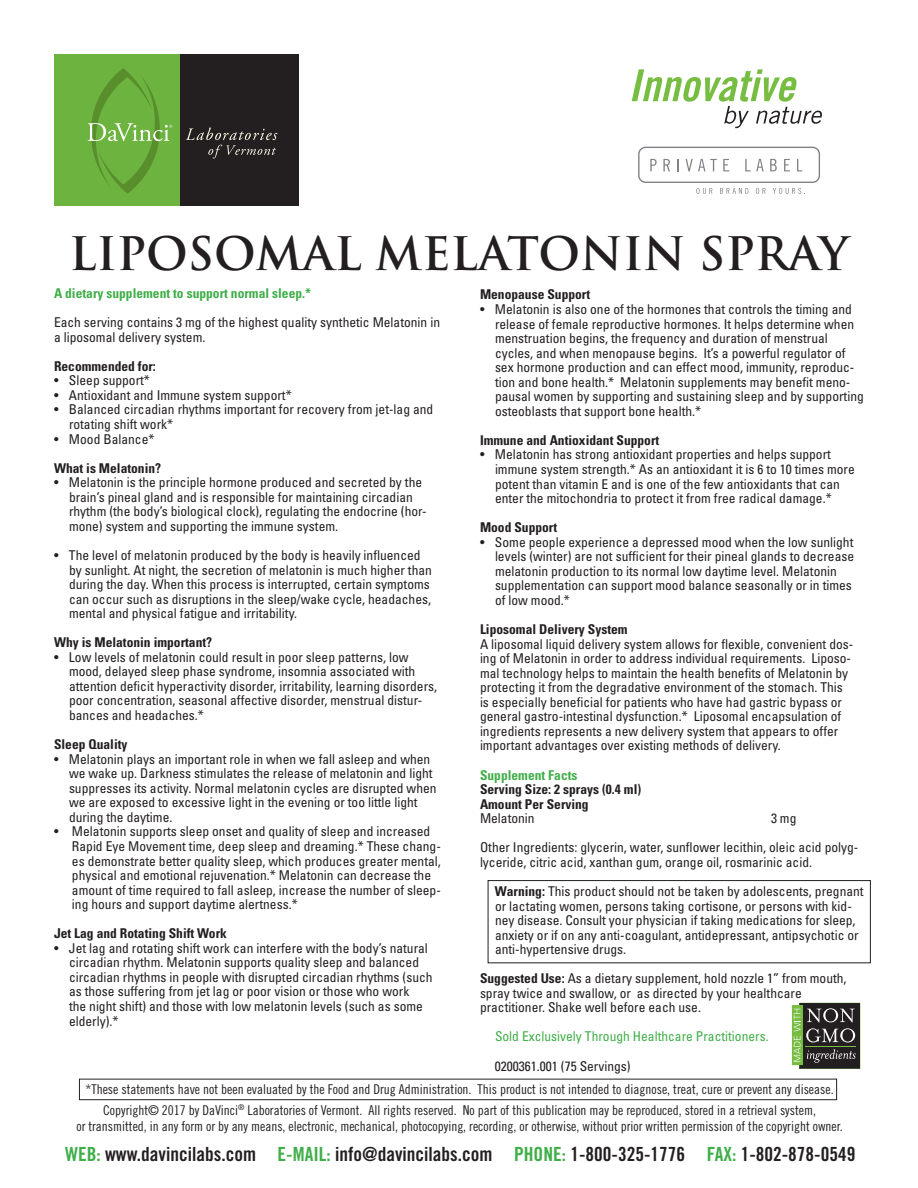
<style>
.page{position:relative;width:918px;height:1188px;background:#fff}
.page>*{position:absolute;margin:0;border:0;box-sizing:border-box;transform-origin:0 0}
.t1{font:700 45px "Trajan";color:#231f20}
.t2{font:19.5px "Trade Gothic Bold Cond Twenty";color:#231f20}
.t3{font:condensed 13.5px/14.5px "Univers";color:#231f20}
.t4{font:13.5px/16.2px "Trade Gothic Cond Eighteen";color:#231f20;text-align:center}
.t5{font:700 condensed 13.5px "Univers";color:#231f20}
.t6{font:700 condensed 13.5px "Univers";color:#40ae49}
.t7{font:condensed 13.5px "Univers";color:#40ae49}
.s1{font-weight:700}
.s2{color:#40ae49}
</style>
<div class="page">
<div style="left:79px;top:1079px;width:758px;height:21px;border:1px solid #231f20"></div>
<div style="left:488px;top:880px;width:383px;height:83px;border:1px solid #231f20"></div>
<div style="left:638px;top:147px;width:182px;height:36px;border:1px solid #808285;border-radius:7px"></div>
<svg style="left:650px;top:159px;width:7px;height:12px"></svg>
<svg style="left:663px;top:159px;width:7px;height:12px"></svg>
<svg style="left:677px;top:159px;width:2px;height:12px"></svg>
<svg style="left:686px;top:159px;width:31px;height:12px"></svg>
<svg style="left:723px;top:159px;width:6px;height:12px"></svg>
<svg style="left:745px;top:159px;width:19px;height:12px"></svg>
<svg style="left:770px;top:159px;width:7px;height:12px"></svg>
<svg style="left:784px;top:159px;width:6px;height:12px"></svg>
<svg style="left:797px;top:159px;width:5px;height:12px"></svg>
<svg style="left:696px;top:188px;width:16px;height:6px"></svg>
<svg style="left:720px;top:188px;width:28px;height:6px"></svg>
<svg style="left:756px;top:188px;width:10px;height:6px"></svg>
<svg style="left:773px;top:188px;width:32px;height:6px"></svg>
<div style="left:54px;top:54px;width:126px;height:152px;background:#6cb43f"></div>
<div style="left:180px;top:54px;width:118px;height:152px;background:#231f20"></div>
<svg style="left:88px;top:68px;width:84px;height:126px"></svg>
<svg style="left:186px;top:128px;width:91px;height:31px"></svg>
<svg style="left:632px;top:69px;width:190px;height:59px"></svg>
<svg style="left:792px;top:1003px;width:69px;height:66px;background:#4d5444"></svg>
<hr style="left:806px;top:1046px;width:50px;height:1px;background:#77bd42">
<p class="t1" style="left:69px;top:226px;width:781px">LIPOSOMAL MELATONIN SPRAY</p>
<p class="t6" style="left:54px;top:285px;width:259px">A dietary supplement to support normal sleep.*</p>
<p class="t3" style="left:54px;top:315px;width:388px">Each serving contains 3 mg of the highest quality synthetic Melatonin in a liposomal delivery system.</p>
<p class="t5" style="left:54px;top:358px;width:103px">Recommended for:</p>
<p class="t3" style="left:54px;top:373px;width:97px">• Sleep support*</p>
<p class="t3" style="left:54px;top:388px;width:239px">• Antioxidant and Immune system support*</p>
<p class="t3" style="left:69px;top:402px;width:366px;text-indent:-15px">• Balanced circadian rhythms important for recovery from jet-lag and rotating shift work*</p>
<p class="t3" style="left:54px;top:431px;width:102px">• Mood Balance*</p>
<p class="t5" style="left:54px;top:460px;width:109px">What is Melatonin?</p>
<p class="t3" style="left:69px;top:475px;width:359px;text-indent:-15px">• Melatonin is the principle hormone produced and secreted by the brain’s pineal gland and is responsible for maintaining circadian rhythm (the body’s biological clock), regulating the endocrine (hor&shy;mone) system and supporting the immune system.</p>
<p class="t3" style="left:69px;top:548px;width:364px;text-indent:-15px">• The level of melatonin produced by the body is heavily influenced by sunlight. At night, the secretion of melatonin is much higher than during the day. When this process is interrupted, certain symptoms can occur such as disruptions in the sleep/wake cycle, headaches, mental and physical fatigue and irritability.</p>
<p class="t5" style="left:54px;top:634px;width:160px">Why is Melatonin important?</p>
<p class="t3" style="left:69px;top:649px;width:370px;text-indent:-15px">• Low levels of melatonin could result in poor sleep patterns, low mood, delayed sleep phase syndrome, insomnia associated with attention deficit hyperactivity disorder, irritability, learning disorders, poor concentration, seasonal affective disorder, menstrual distur&shy;bances and headaches.*</p>
<p class="t5" style="left:54px;top:736px;width:75px">Sleep Quality</p>
<p class="t3" style="left:69px;top:751px;width:369px;text-indent:-15px">• Melatonin plays an important role in when we fall asleep and when we wake up. Darkness stimulates the release of melatonin and light suppresses its activity. Normal melatonin cycles are disrupted when we are exposed to excessive light in the evening or too little light during the daytime.</p>
<p class="t3" style="left:72px;top:824px;width:370px;text-indent:-18px">• Melatonin supports sleep onset and quality of sleep and increased Rapid Eye Movement time, deep sleep and dreaming.* These chang&shy;es demonstrate better quality sleep, which produces greater mental, physical and emotional rejuvenation.* Melatonin can decrease the amount of time required to fall asleep, increase the number of sleep&shy;ing hours and support daytime alertness.*</p>
<p class="t5" style="left:54px;top:925px;width:174px">Jet Lag and Rotating Shift Work</p>
<p class="t3" style="left:69px;top:940px;width:365px;text-indent:-15px">• Jet lag and rotating shift work can interfere with the body’s natural circadian rhythm. Melatonin supports quality sleep and balanced circadian rhythms in people with disrupted circadian rhythms (such as those suffering from jet lag or poor vision or those who work<br>the night shift) and those with low melatonin levels (such as some elderly).*</p>
<p class="t5" style="left:480px;top:286px;width:112px">Menopause Support</p>
<p class="t3" style="left:495px;top:302px;width:370px;text-indent:-15px">• Melatonin is also one of the hormones that controls the timing and release of female reproductive hormones. It helps determine when menstruation begins, the frequency and duration of menstrual cycles, and when menopause begins. It’s a powerful regulator of sex hormone production and can effect mood, immunity, reproduc&shy;tion and bone health.* Melatonin supplements may benefit meno&shy;pausal women by supporting and sustaining sleep and by supporting osteoblasts that support bone health.*</p>
<p class="t5" style="left:480px;top:432px;width:181px">Immune and Antioxidant Support</p>
<p class="t3" style="left:495px;top:447px;width:361px;text-indent:-15px">• Melatonin has strong antioxidant properties and helps support immune system strength.* As an antioxidant it is 6 to 10 times more potent than vitamin E and is one of the few antioxidants that can enter the mitochondria to protect it from free radical damage.*</p>
<p class="t5" style="left:480px;top:519px;width:79px">Mood Support</p>
<p class="t3" style="left:495px;top:534px;width:361px;text-indent:-15px">• Some people experience a depressed mood when the low sunlight levels (winter) are not sufficient for their pineal glands to decrease melatonin production to its normal low daytime level. Melatonin supplementation can support mood balance seasonally or in times of low mood.*</p>
<p class="t5" style="left:480px;top:621px;width:149px">Liposomal Delivery System</p>
<p class="t3" style="left:480px;top:636px;width:375px">A liposomal liquid delivery system allows for flexible, convenient dos&shy;ing of Melatonin in order to address individual requirements. Liposo&shy;mal technology helps to maintain the health benefits of Melatonin by protecting it from the degradative environment of the stomach. This is especially beneficial for patients who have had gastric bypass or general gastro-intestinal dysfunction.* Liposomal encapsulation of ingredients represents a new delivery system that appears to offer important advantages over existing methods of delivery.</p>
<p class="t6" style="left:480px;top:767px;width:99px">Supplement Facts</p>
<p class="t5" style="left:480px;top:781px;width:163px">Serving Size: 2 sprays (0.4 ml)</p>
<p class="t5" style="left:480px;top:796px;width:110px">Amount Per Serving</p>
<p class="t3" style="left:480px;top:811px;width:56px">Melatonin</p>
<p class="t3" style="left:771px;top:811px;width:27px">3 mg</p>
<p class="t3" style="left:480px;top:840px;width:380px">Other Ingredients: glycerin, water, sunflower lecithin, oleic acid polyg&shy;lyceride, citric acid, xanthan gum, orange oil, rosmarinic acid.</p>
<p class="t3" style="left:495px;top:884px;width:370px"><span class="s1">Warning:</span> This product should not be taken by adolescents, pregnant or lactating women, persons taking cortisone, or persons with kid&shy;ney disease. Consult your physician if taking medications for sleep, anxiety or if on any anti-coagulant, antidepressant, antipsychotic or anti-hypertensive drugs.</p>
<p class="t3" style="left:480px;top:971px;width:368px"><span class="s1">Suggested Use:</span> As a dietary supplement, hold nozzle 1” from mouth, spray twice and swallow, or as directed by your healthcare practitioner. Shake well before each use.</p>
<p class="t7" style="left:495px;top:1028px;width:275px">Sold Exclusively Through Healthcare Practitioners.</p>
<p class="t3" style="left:495px;top:1058px;width:137px">0200361.001 (75 Servings)</p>
<p class="t4" style="left:86px;top:1081px;width:750px">*These statements have not been evaluated by the Food and Drug Administration. This product is not intended to diagnose, treat, cure or prevent any disease.</p>
<p class="t4" style="left:76px;top:1102px;width:768px">Copyright© 2017 by DaVinci<sup>®</sup> Laboratories of Vermont. All rights reserved. No part of this publication may be reproduced, stored in a retrieval system,<br>or transmitted, in any form or by any means, electronic, mechanical, photocopying, recording, or otherwise, without prior written permission of the copyright owner.</p>
<p class="t2" style="left:65px;top:1142px;width:792px"><span class="s2">WEB:</span> www.davincilabs.com <span class="s2">E-MAIL:</span> info@davincilabs.com <span class="s2">PHONE:</span> 1-800-325-1776 <span class="s2">FAX:</span> 1-802-878-0549</p>
</div>
